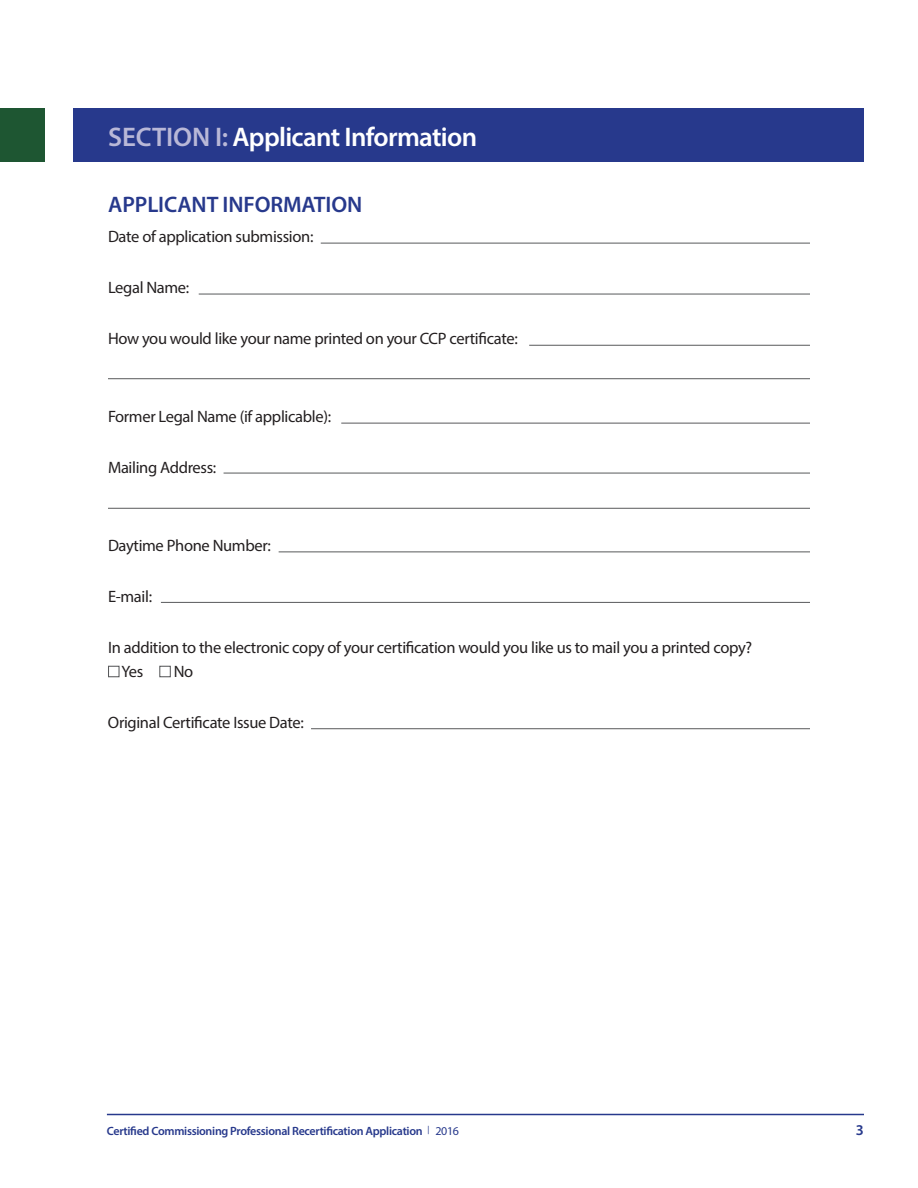
<style>
.page{position:relative;width:918px;height:1188px;background:#fff}
.page>*{position:absolute;margin:0;border:0;box-sizing:border-box;transform-origin:0 0}
.t1{font:600 27px "Myriad Pro";letter-spacing:-.025em;color:#fff}
.t2{font:600 22.5px "Myriad Pro";letter-spacing:-.005em;color:#27398c}
.t3{font:16.5px/24px "Myriad Pro";letter-spacing:-.02em;color:#231f20}
.t4{font:600 15px "Myriad Pro";color:#27398c}
.t5{font:600 12px "Myriad Pro";letter-spacing:-.025em;color:#27398c}
.s1{color:#b9b8d7}
.s2{font-family:"Gotham";font-weight:400;font-size:9px}
.s3{font-weight:400}
</style>
<div class="page">
<hr style="left:107px;top:1114px;width:757px;height:1px;background:#27398c">
<div style="left:0;top:108px;width:864px;height:54px;background:#27398c"></div>
<div style="left:0;top:81px;width:73px;height:108px;background:#fff"></div>
<div style="left:0;top:108px;width:45px;height:54px;background:#1e5632"></div>
<hr style="left:311px;top:728px;width:499px;height:1px;background:#58595b">
<div style="left:108px;top:666px;width:12px;height:11px;border:1px solid #58595b"></div>
<div style="left:159px;top:666px;width:12px;height:11px;border:1px solid #58595b"></div>
<hr style="left:108px;top:378px;width:702px;height:1px;background:#58595b">
<hr style="left:108px;top:508px;width:702px;height:1px;background:#58595b">
<hr style="left:199px;top:294px;width:611px;height:1px;background:#58595b">
<hr style="left:341px;top:423px;width:469px;height:1px;background:#58595b">
<hr style="left:224px;top:473px;width:586px;height:1px;background:#58595b">
<hr style="left:279px;top:552px;width:531px;height:1px;background:#58595b">
<hr style="left:161px;top:602px;width:649px;height:1px;background:#58595b">
<hr style="left:321px;top:243px;width:489px;height:1px;background:#58595b">
<hr style="left:529px;top:345px;width:281px;height:1px;background:#58595b">
<h1 class="t1" style="left:108px;top:126px;width:370px"><span class="s1">SECTION I:</span> Applicant Information</h1>
<h2 class="t2" style="left:108px;top:196px;width:256px">APPLICANT INFORMATION</h2>
<p class="t3" style="left:108px;top:226px;width:207px">Date of application submission:</p>
<p class="t3" style="left:108px;top:277px;width:83px">Legal Name:</p>
<p class="t3" style="left:108px;top:328px;width:411px">How you would like your name printed on your CCP certificate:</p>
<p class="t3" style="left:108px;top:406px;width:225px">Former Legal Name (if applicable):</p>
<p class="t3" style="left:108px;top:457px;width:110px">Mailing Address:</p>
<p class="t3" style="left:108px;top:535px;width:164px">Daytime Phone Number:</p>
<p class="t3" style="left:108px;top:586px;width:46px">E-mail:</p>
<p class="t3" style="left:122px;top:637px;width:632px;text-indent:-14px">In addition to the electronic copy of your certification would you like us to mail you a printed copy?<br>Yes</p>
<p class="t3" style="left:174px;top:661px;width:21px">No</p>
<p class="t3" style="left:108px;top:712px;width:197px">Original Certificate Issue Date:</p>
<p class="t5" style="left:107px;top:1126px;width:354px">Certified Commissioning Professional Recertification Application <span class="s2">|</span> <span class="s3">2016</span></p>
<p class="t4" style="left:856px;top:1124px;width:10px">3</p>
</div>
